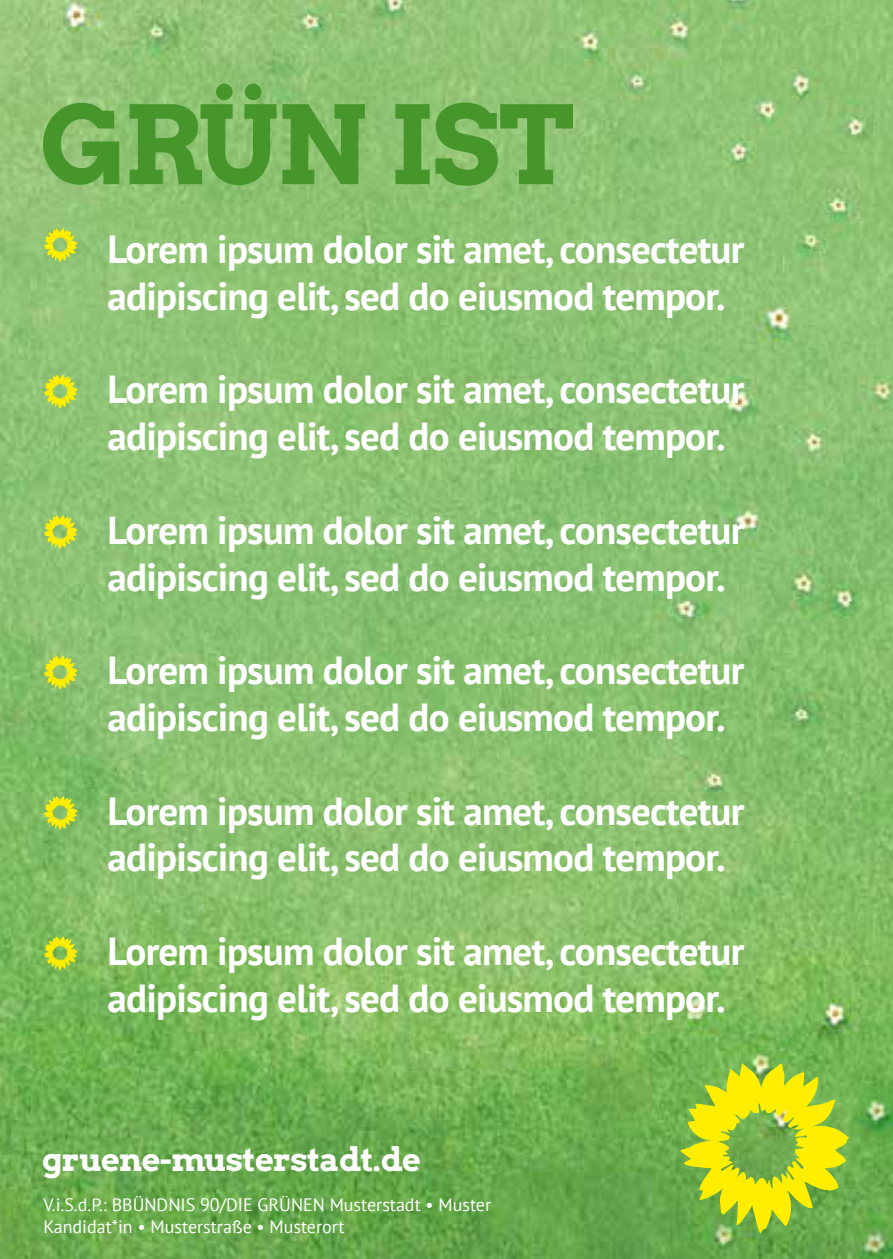
<style>
.page{position:relative;width:893px;height:1259px;background:#fff}
.page>*{position:absolute;margin:0;border:0;box-sizing:border-box;transform-origin:0 0}
.t1{font:108px "Arvo Gruen";letter-spacing:-.03em;color:#46962b}
.t2{font:700 39px/46.8px "PT Sans";letter-spacing:-.02em;color:#fff}
.t3{font:32.7px "Arvo Gruen";letter-spacing:-.02em;color:#fff}
.t4{font:18px/21.6px "PT Sans";color:#fff}
</style>
<div class="page">
<img style="left:0;top:0;width:893px;height:1259px">
<svg style="left:680px;top:1063px;width:169px;height:170px;background:#b0ca2c"></svg>
<svg style="left:44px;top:228px;width:33px;height:34px"></svg>
<svg style="left:44px;top:374px;width:33px;height:35px"></svg>
<svg style="left:44px;top:515px;width:33px;height:34px"></svg>
<svg style="left:44px;top:655px;width:33px;height:34px"></svg>
<svg style="left:44px;top:796px;width:33px;height:34px"></svg>
<svg style="left:44px;top:936px;width:33px;height:34px"></svg>
<h1 class="t1" style="left:40px;top:70px;width:536px">GRÜN IST</h1>
<p class="t2" style="left:108px;top:225px;width:638px">Lorem ipsum dolor sit amet, consectetur adipiscing elit, sed do eiusmod tempor.</p>
<p class="t2" style="left:108px;top:365px;width:638px">Lorem ipsum dolor sit amet, consectetur adipiscing elit, sed do eiusmod tempor.</p>
<p class="t2" style="left:108px;top:506px;width:638px">Lorem ipsum dolor sit amet, consectetur adipiscing elit, sed do eiusmod tempor.</p>
<p class="t2" style="left:108px;top:646px;width:638px">Lorem ipsum dolor sit amet, consectetur adipiscing elit, sed do eiusmod tempor.</p>
<p class="t2" style="left:108px;top:787px;width:638px">Lorem ipsum dolor sit amet, consectetur adipiscing elit, sed do eiusmod tempor.</p>
<p class="t2" style="left:108px;top:927px;width:638px">Lorem ipsum dolor sit amet, consectetur adipiscing elit, sed do eiusmod tempor.</p>
<p class="t3" style="left:42px;top:1137px;width:380px">gruene-musterstadt.de</p>
<p class="t4" style="left:43px;top:1193px;width:449px">V.i.S.d.P.: BBÜNDNIS 90/DIE GRÜNEN Musterstadt • Muster<br>Kandidat*in • Musterstraße • Musterort</p>
</div>
